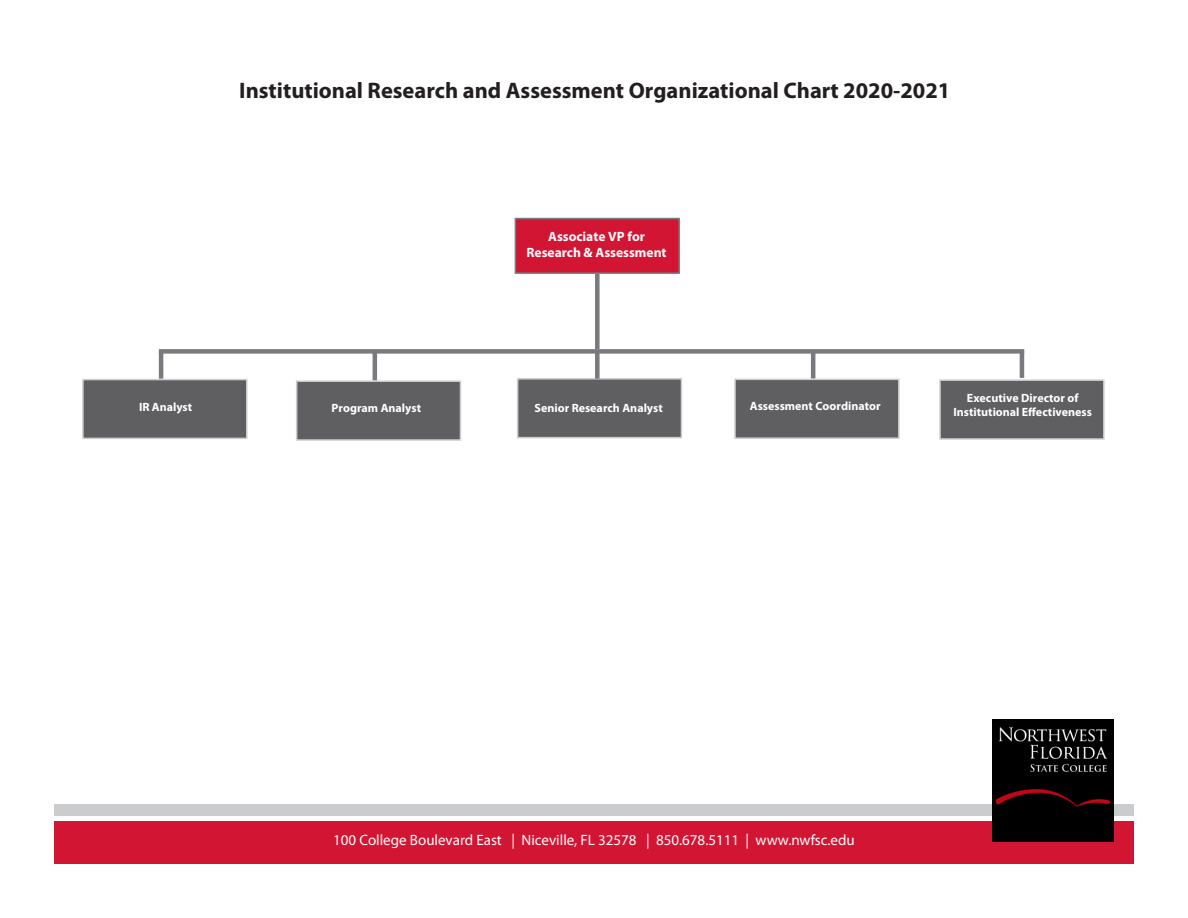
<style>
.page{position:relative;width:1188px;height:918px;background:#fff}
.page>*{position:absolute;margin:0;border:0;box-sizing:border-box;transform-origin:0 0}
.t1{font:700 22.5px "Myriad Pro";color:#231f20}
.t2{font:15px "Myriad Pro";color:#fff}
.t3{font:700 13.5px/16.2px "Myriad Pro";color:#fff;text-align:center}
.t4{font:700 12px/14.4px "Myriad Pro";color:#fff;text-align:center}
</style>
<div class="page">
<div style="left:54px;top:821px;width:1080px;height:43px;background:#d21533"></div>
<div style="left:54px;top:805px;width:1080px;height:11px;background:#cbccce"></div>
<div style="left:515px;top:218px;width:165px;height:56px;background:#d21533;border:2px solid #787a7d"></div>
<div style="left:82px;top:379px;width:166px;height:60px;background:#5f5f62;border:2px solid #cbccce"></div>
<div style="left:939px;top:379px;width:166px;height:61px;background:#5f5f62;border:2px solid #cbccce"></div>
<div style="left:517px;top:378px;width:165px;height:60px;background:#5f5f62;border:2px solid #cbccce"></div>
<hr style="left:159px;top:351px;width:4px;height:28px;background:#787a7d">
<div style="left:595px;top:351px;width:5px;height:28px;background:#787a7d"></div>
<hr style="left:1020px;top:351px;width:4px;height:27px;background:#787a7d">
<div style="left:595px;top:274px;width:5px;height:75px;background:#787a7d"></div>
<div style="left:159px;top:349px;width:865px;height:5px;background:#787a7d"></div>
<div style="left:296px;top:380px;width:165px;height:61px;background:#5f5f62;border:2px solid #cbccce"></div>
<hr style="left:373px;top:353px;width:4px;height:27px;background:#787a7d">
<div style="left:734px;top:379px;width:166px;height:60px;background:#5f5f62;border:2px solid #cbccce"></div>
<hr style="left:811px;top:351px;width:4px;height:27px;background:#787a7d">
<img style="left:993px;top:720px;width:121px;height:121px">
<p class="t1" style="left:239px;top:76px;width:713px">Institutional Research and Assessment Organizational Chart 2020-2021</p>
<p class="t3" style="left:527px;top:228px;width:142px">Associate VP for<br>Research &amp; Assessment</p>
<p class="t4" style="left:139px;top:399px;width:55px">IR Analyst</p>
<p class="t4" style="left:953px;top:390px;width:140px">Executive Director of<br>Institutional Effectiveness</p>
<p class="t4" style="left:332px;top:401px;width:91px">Program Analyst</p>
<p class="t4" style="left:750px;top:398px;width:132px">Assessment Coordinator</p>
<p class="t4" style="left:535px;top:401px;width:130px">Senior Research Analyst</p>
<p class="t2" style="left:333px;top:830px;width:523px">100 College Boulevard East | Niceville, FL 32578 | 850.678.5111 | www.nwfsc.edu</p>
</div>
